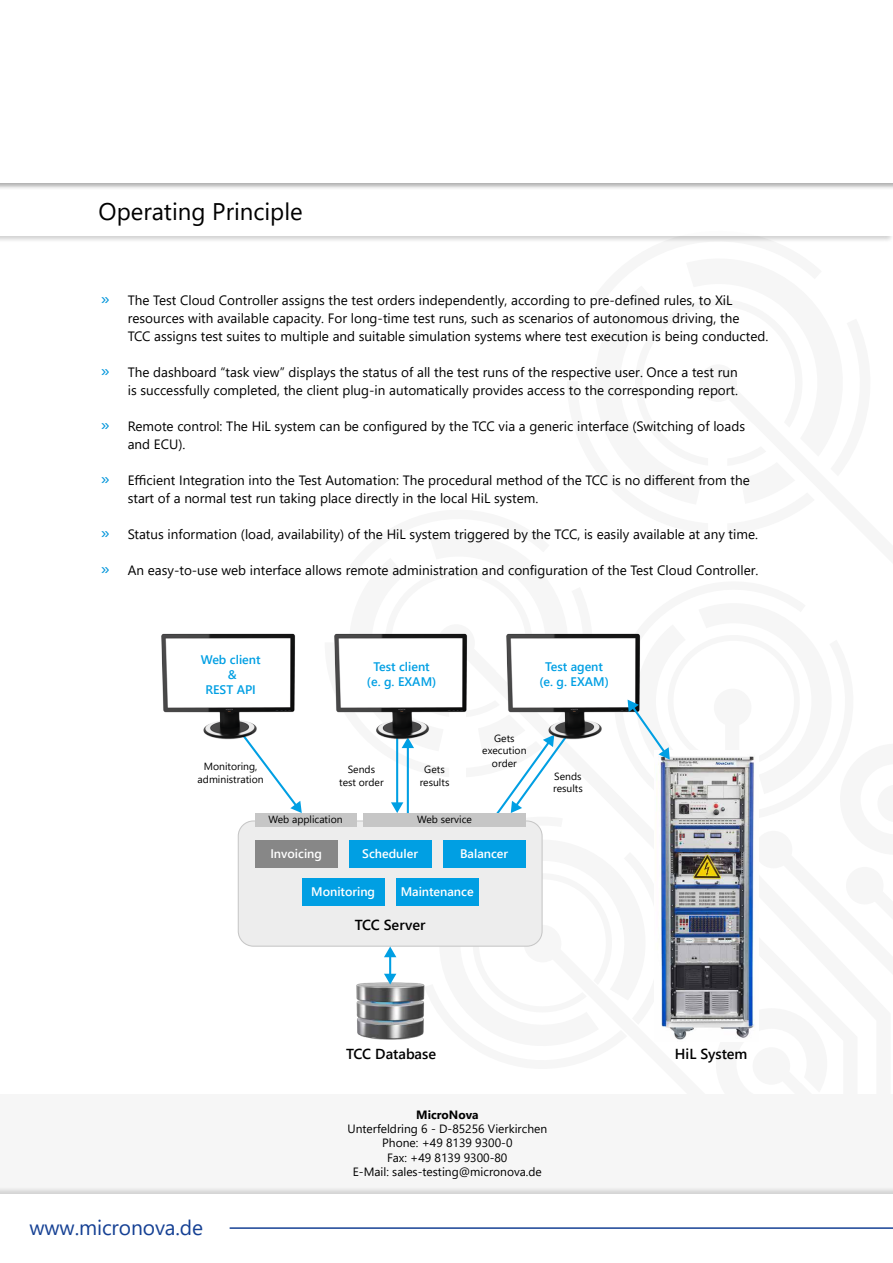
<style>
.page{position:relative;width:893px;height:1263px;background:#fff}
.page>*{position:absolute;margin:0;border:0;box-sizing:border-box;transform-origin:0 0}
.t1{font:24px "Segoe UI";color:#000}
.t2{font:21px "Segoe UI";letter-spacing:-.005em;color:#164194}
.t3{font:600 14.55px "Segoe UI";color:#000}
.t4{font:13.5px/18px "Segoe UI";color:#000}
.t5{font:600 12.45px/14.9px "Segoe UI";color:#009fe3;text-align:center}
.t6{font:600 12.45px "Segoe UI";color:#fff}
.t7{font:12px/14.4px "Segoe UI";color:#000;text-align:center}
.t8{font:700 12px "Segoe UI";color:#000}
.t9{font:10.35px/12.5px "Segoe UI";color:#000;text-align:center}
.s1{font-size:18px;color:#0095db}
</style>
<div class="page">
<div style="left:0;top:0;width:893px;height:244px;background:#000;opacity:.25"></div>
<div style="left:0;top:0;width:893px;height:236px;background:#fff"></div>
<img style="left:658px;top:756px;width:97px;height:284px">
<svg style="left:496px;top:739px;width:78px;height:74px"></svg>
<hr style="left:396px;top:717px;width:2px;height:87px;background:#009fe3">
<svg style="left:391px;top:802px;width:12px;height:11px"></svg>
<div style="left:238px;top:821px;width:304px;height:125px;background:#ededed;border-radius:15px"></div>
<div style="left:238px;top:820px;width:305px;height:127px;border:1px solid #c6c6c6;border-radius:15px"></div>
<img style="left:356px;top:982px;width:69px;height:57px">
<div style="left:302px;top:878px;width:83px;height:27px;background:#009fe3"></div>
<div style="left:396px;top:878px;width:83px;height:27px;background:#009fe3"></div>
<div style="left:349px;top:840px;width:82px;height:27px;background:#009fe3"></div>
<div style="left:255px;top:840px;width:83px;height:27px;background:#878787"></div>
<div style="left:255px;top:813px;width:101px;height:14px;background:#c6c6c6"></div>
<div style="left:363px;top:813px;width:163px;height:14px;background:#c6c6c6"></div>
<div style="left:443px;top:840px;width:83px;height:27px;background:#009fe3"></div>
<hr style="left:389px;top:955px;width:2px;height:20px;background:#009fe3">
<svg style="left:384px;top:946px;width:12px;height:11px"></svg>
<svg style="left:384px;top:974px;width:12px;height:10px"></svg>
<svg style="left:244px;top:739px;width:58px;height:74px"></svg>
<hr style="left:407px;top:746px;width:2px;height:67px;background:#009fe3">
<svg style="left:402px;top:739px;width:12px;height:9px"></svg>
<img style="left:161px;top:633px;width:135px;height:106px">
<img style="left:334px;top:633px;width:134px;height:106px">
<img style="left:506px;top:633px;width:135px;height:106px">
<svg style="left:628px;top:700px;width:42px;height:60px"></svg>
<div style="left:0;top:1094px;width:893px;height:100px;background:#f6f6f6"></div>
<div style="left:0;top:0;width:893px;height:191px;background:#000;opacity:.33"></div>
<div style="left:0;top:0;width:893px;height:183px;background:#fff"></div>
<div style="left:0;top:1186px;width:893px;height:77px;background:#000;opacity:.15"></div>
<div style="left:0;top:1194px;width:893px;height:69px;background:#fff"></div>
<hr style="left:230px;top:1227px;width:663px;height:2px;background:#164194">
<h1 class="t1" style="left:99px;top:189px;width:206px">Operating Principle</h1>
<p class="t4" style="left:128px;top:290px;width:642px;text-indent:-27px"><span class="s1">»</span> The Test Cloud Controller assigns the test orders independently, according to pre-defined rules, to XiL resources with available capacity. For long-time test runs, such as scenarios of autonomous driving, the<br>TCC assigns test suites to multiple and suitable simulation systems where test execution is being conducted.</p>
<p class="t4" style="left:101px;top:362px;width:639px;text-align:right"><span class="s1">»</span> The dashboard “task view” displays the status of all the test runs of the respective user. Once a test run is successfully completed, the client plug-in automatically provides access to the corresponding report.</p>
<p class="t4" style="left:128px;top:416px;width:619px;text-indent:-27px"><span class="s1">»</span> Remote control: The HiL system can be configured by the TCC via a generic interface (Switching of loads and ECU).</p>
<p class="t4" style="left:128px;top:470px;width:623px;text-indent:-27px"><span class="s1">»</span> Efficient Integration into the Test Automation: The procedural method of the TCC is no different from the start of a normal test run taking place directly in the local HiL system.</p>
<p class="t4" style="left:101px;top:524px;width:659px"><span class="s1">»</span> Status information (load, availability) of the HiL system triggered by the TCC, is easily available at any time.</p>
<p class="t4" style="left:101px;top:560px;width:659px"><span class="s1">»</span> An easy-to-use web interface allows remote administration and configuration of the Test Cloud Controller.</p>
<p class="t5" style="left:201px;top:651px;width:61px">Web client &amp;<br>REST API</p>
<p class="t5" style="left:367px;top:658px;width:71px">Test client (e. g. EXAM)</p>
<p class="t5" style="left:539px;top:658px;width:71px">Test agent (e. g. EXAM)</p>
<p class="t9" style="left:198px;top:759px;width:68px">Monitoring, administration</p>
<p class="t9" style="left:339px;top:762px;width:46px">Sends test order</p>
<p class="t9" style="left:420px;top:762px;width:31px">Gets results</p>
<p class="t9" style="left:482px;top:731px;width:46px">Gets execution order</p>
<p class="t9" style="left:268px;top:812px;width:76px">Web application</p>
<p class="t9" style="left:417px;top:812px;width:56px">Web service</p>
<p class="t6" style="left:460px;top:841px;width:50px">Balancer</p>
<p class="t6" style="left:270px;top:841px;width:53px">Invoicing</p>
<p class="t6" style="left:362px;top:841px;width:57px">Scheduler</p>
<p class="t6" style="left:311px;top:880px;width:65px">Monitoring</p>
<p class="t6" style="left:401px;top:880px;width:75px">Maintenance</p>
<p class="t3" style="left:355px;top:911px;width:72px">TCC Server</p>
<p class="t9" style="left:553px;top:769px;width:31px;text-align:left">Sends results</p>
<p class="t3" style="left:346px;top:1040px;width:92px">TCC Database</p>
<p class="t3" style="left:675px;top:1040px;width:74px">HiL System</p>
<h2 class="t2" style="left:29px;top:1208px;width:175px">www.micronova.de</h2>
<p class="t8" style="left:416px;top:1103px;width:64px">MicroNova</p>
<p class="t7" style="left:347px;top:1120px;width:201px">Unterfeldring 6 - D-85256 Vierkirchen<br>Phone: +49 8139 9300-0<br>Fax: +49 8139 9300-80<br>E-Mail: sales-testing@micronova.de</p>
</div>
